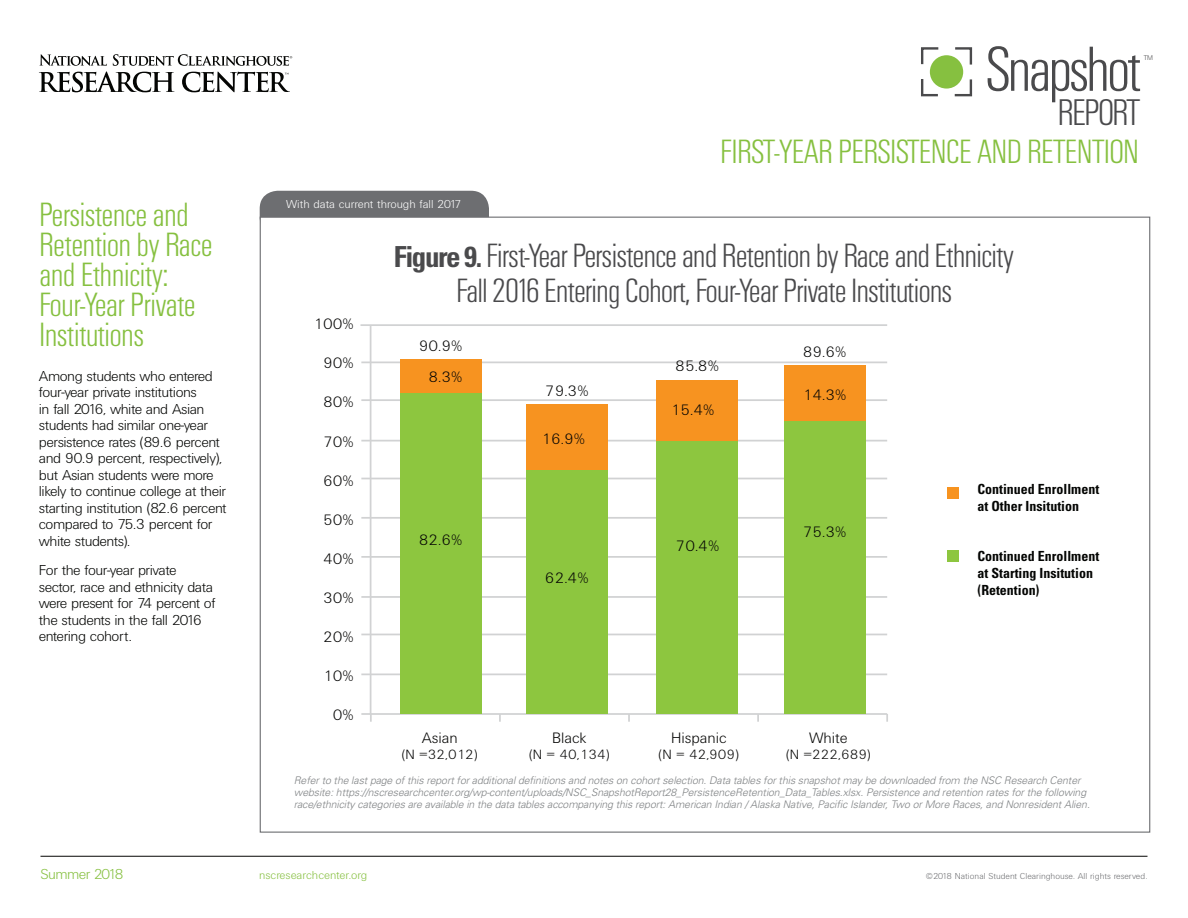
<style>
.page{position:relative;width:1188px;height:918px;background:#fff}
.page>*{position:absolute;margin:0;border:0;box-sizing:border-box;transform-origin:0 0}
.t1{font:66.15px "Univers Light Cond DTC";letter-spacing:-.07em;color:#4a4a4c}
.t2{font:38.55px "Univers Light Cond DTC";letter-spacing:-.07em;color:#4a4a4c}
.t3{font:34.95px/34.5px "Univers Light Cond DTC";letter-spacing:-.05em;color:#4a4a4c;text-align:center}
.t4{font:34.95px/30px "Univers Light Cond DTC";letter-spacing:-.04em;color:#86c040}
.t5{font:15.75px "Univers Light DTC";color:#050504}
.t6{font:15px/16.5px "Univers Light DTC";letter-spacing:-.03em;color:#040503}
.t7{font:15px "Univers Light DTC";letter-spacing:-.04em;color:#86c040}
.t8{font:700 condensed 13.95px/16.8px "Univers";color:#040503}
.t9{font:13.95px "Univers Light DTC";color:#050504}
.t10{font:12px "Univers Light DTC";color:#fff}
.t11{font:12px "Univers Light DTC";color:#86c040}
.t12{font:italic 300 10.5px/12px "Univers";letter-spacing:-.01em;color:#808385}
.t13{font:9px "Univers Light DTC";color:#6d6e71}
.t14{font:7.05px "Univers Light DTC";color:#4a4a4c}
.s1{font-family:"Univers";font-weight:700;font-stretch:condensed;font-size:28.95px}
</style>
<div class="page">
<svg style="left:39px;top:54px;width:253px;height:38px"></svg>
<div style="left:260px;top:191px;width:229px;height:45px;background:#6d6e71;border-radius:18px"></div>
<div style="left:260px;top:217px;width:890px;height:616px;background:#fff;border:1px solid #6d6e71"></div>
<div style="left:930px;top:55px;width:33px;height:34px;background:#86c040;border-radius:50%"></div>
<svg style="left:921px;top:47px;width:20px;height:20px"></svg>
<svg style="left:953px;top:47px;width:20px;height:20px"></svg>
<svg style="left:921px;top:77px;width:19px;height:20px"></svg>
<svg style="left:952px;top:77px;width:21px;height:20px"></svg>
<hr style="left:40px;top:856px;width:1108px;height:1px;background:#040503">
<hr style="left:361px;top:324px;width:526px;height:2px;background:#d1d2d3">
<hr style="left:361px;top:362px;width:526px;height:1px;background:#d1d2d3">
<hr style="left:361px;top:399px;width:526px;height:2px;background:#d1d2d3">
<hr style="left:361px;top:440px;width:526px;height:2px;background:#d1d2d3">
<hr style="left:361px;top:517px;width:526px;height:2px;background:#d1d2d3">
<hr style="left:361px;top:478px;width:526px;height:1px;background:#d1d2d3">
<hr style="left:361px;top:556px;width:526px;height:2px;background:#d1d2d3">
<hr style="left:361px;top:596px;width:526px;height:2px;background:#d1d2d3">
<hr style="left:361px;top:674px;width:526px;height:1px;background:#d1d2d3">
<hr style="left:361px;top:634px;width:526px;height:1px;background:#d1d2d3">
<hr style="left:361px;top:713px;width:526px;height:2px;background:#d1d2d3">
<hr style="left:370px;top:325px;width:1px;height:389px;background:#d1d2d3">
<svg style="left:370px;top:715px;width:2px;height:7px"></svg>
<svg style="left:499px;top:715px;width:2px;height:7px"></svg>
<svg style="left:628px;top:715px;width:2px;height:7px"></svg>
<svg style="left:757px;top:715px;width:2px;height:7px"></svg>
<svg style="left:886px;top:714px;width:2px;height:8px"></svg>
<div style="left:948px;top:487px;width:11px;height:12px;background:#f79320"></div>
<div style="left:948px;top:551px;width:11px;height:11px;background:#8dc63f"></div>
<div style="left:400px;top:393px;width:81px;height:321px;background:#8dc63f"></div>
<div style="left:400px;top:360px;width:81px;height:33px;background:#f79320"></div>
<div style="left:526px;top:469px;width:81px;height:245px;background:#8dc63f"></div>
<div style="left:526px;top:404px;width:81px;height:65px;background:#f79320"></div>
<div style="left:657px;top:439px;width:81px;height:275px;background:#8dc63f"></div>
<div style="left:657px;top:380px;width:81px;height:60px;background:#f79320"></div>
<div style="left:784px;top:420px;width:81px;height:294px;background:#8dc63f"></div>
<div style="left:784px;top:365px;width:81px;height:55px;background:#f79320"></div>
<h1 class="t1" style="left:985px;top:34px;width:158px">Snapshot</h1>
<h2 class="t2" style="left:1057px;top:91px;width:85px">REPORT</h2>
<p class="t14" style="left:1144px;top:54px;width:11px">TM</p>
<h3 class="t4" style="left:39px;top:200px;width:176px">Persistence and<br>Retention by Race and Ethnicity:<br>Four-Year Private<br>Institutions</h3>
<p class="t6" style="left:39px;top:367px;width:189px">Among students who entered four-year private institutions<br>in fall 2016, white and Asian students had similar one-year persistence rates (89.6 percent and 90.9 percent, respectively), but Asian students were more likely to continue college at their starting institution (82.6 percent compared to 75.3 percent for white students).</p>
<h3 class="t6" style="left:39px;top:562px;width:178px">For the four-year private sector, race and ethnicity data were present for 74 percent of the students in the fall 2016 entering cohort.</h3>
<p class="t10" style="left:286px;top:198px;width:177px">With data current through fall 2017</p>
<h3 class="t4" style="left:720px;top:137px;width:421px">FIRST-YEAR PERSISTENCE AND RETENTION</h3>
<h3 class="t5" style="left:313px;top:316px;width:42px">100%</h3>
<h3 class="t5" style="left:323px;top:355px;width:32px">90%</h3>
<h3 class="t5" style="left:323px;top:394px;width:32px">80%</h3>
<h3 class="t5" style="left:323px;top:433px;width:32px">70%</h3>
<h3 class="t5" style="left:323px;top:472px;width:32px">60%</h3>
<h3 class="t5" style="left:323px;top:511px;width:32px">50%</h3>
<h3 class="t5" style="left:323px;top:550px;width:32px">40%</h3>
<h3 class="t5" style="left:323px;top:589px;width:32px">30%</h3>
<h3 class="t5" style="left:323px;top:628px;width:32px">20%</h3>
<h3 class="t5" style="left:323px;top:667px;width:32px">10%</h3>
<h3 class="t5" style="left:333px;top:706px;width:22px">0%</h3>
<h3 class="t3" style="left:394px;top:239px;width:622px"><span class="s1">Figure 9.</span> First-Year Persistence and Retention by Race and Ethnicity<br>Fall 2016 Entering Cohort, Four-Year Private Institutions</h3>
<h3 class="t5" style="left:419px;top:337px;width:45px">90.9%</h3>
<h3 class="t5" style="left:429px;top:369px;width:35px">8.3%</h3>
<h3 class="t5" style="left:419px;top:531px;width:45px">82.6%</h3>
<h3 class="t5" style="left:545px;top:382px;width:45px">79.3%</h3>
<h3 class="t5" style="left:541px;top:430px;width:45px">16.9%</h3>
<h3 class="t5" style="left:545px;top:569px;width:45px">62.4%</h3>
<h3 class="t5" style="left:675px;top:358px;width:45px">85.8%</h3>
<h3 class="t5" style="left:671px;top:401px;width:45px">15.4%</h3>
<h3 class="t5" style="left:676px;top:537px;width:45px">70.4%</h3>
<h3 class="t5" style="left:803px;top:343px;width:45px">89.6%</h3>
<h3 class="t5" style="left:803px;top:387px;width:45px">14.3%</h3>
<h3 class="t5" style="left:803px;top:523px;width:45px">75.3%</h3>
<h3 class="t5" style="left:422px;top:729px;width:37px">Asian</h3>
<h3 class="t9" style="left:402px;top:747px;width:78px">(N =32,012)</h3>
<h3 class="t5" style="left:552px;top:729px;width:36px">Black</h3>
<h3 class="t9" style="left:529px;top:747px;width:82px">(N = 40,134)</h3>
<h3 class="t5" style="left:671px;top:729px;width:57px">Hispanic</h3>
<h3 class="t9" style="left:659px;top:747px;width:82px">(N = 42,909)</h3>
<h3 class="t5" style="left:809px;top:729px;width:40px">White</h3>
<h3 class="t9" style="left:786px;top:747px;width:86px">(N =222,689)</h3>
<h3 class="t8" style="left:978px;top:481px;width:123px">Continued Enrollment at Other Insitution</h3>
<h3 class="t8" style="left:978px;top:548px;width:123px">Continued Enrollment at Starting Insitution (Retention)</h3>
<p class="t12" style="left:294px;top:774px;width:798px">Refer to the last page of this report for additional definitions and notes on cohort selection. Data tables for this snapshot may be downloaded from the NSC Research Center website: https://nscresearchcenter.org/wp-content/uploads/NSC_SnapshotReport28_PersistenceRetention_Data_Tables.xlsx. Persistence and retention rates for the following race/ethnicity categories are available in the data tables accompanying this report: American Indian / Alaska Native, Pacific Islander, Two or More Races, and Nonresident Alien.</p>
<h3 class="t7" style="left:40px;top:866px;width:85px">Summer 2018</h3>
<p class="t11" style="left:259px;top:868px;width:109px">nscresearchcenter.org</p>
<p class="t13" style="left:926px;top:871px;width:223px">©2018 National Student Clearinghouse. All rights reserved.</p>
</div>
